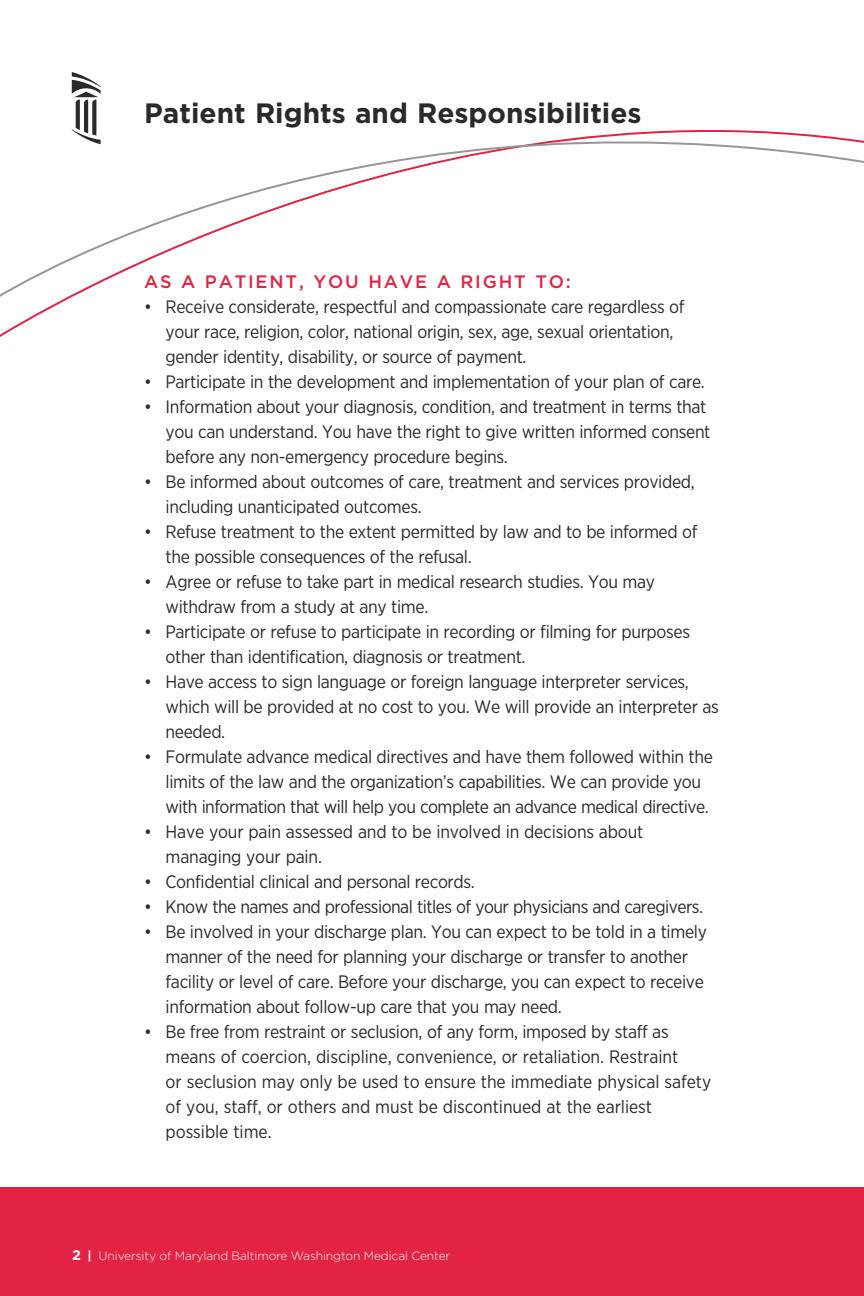
<style>
.page{position:relative;width:864px;height:1296px;background:#fff}
.page>*{position:absolute;margin:0;border:0;box-sizing:border-box;transform-origin:0 0}
.t1{font:700 28px "Gotham";color:#2b292a}
.t2{font:18px/25px "Gotham Narrow";letter-spacing:-.02em;color:#2b292a}
.t3{font:500 18px "Gotham";letter-spacing:.1em;color:#e32343}
.t4{font:300 12px "Gotham";letter-spacing:-.01em;color:#fff}
.s1{font-weight:700;font-size:14px}
.s2{font-weight:700}
</style>
<div class="page">
<div style="left:0;top:1187px;width:864px;height:109px;background:#e32343"></div>
<svg style="left:0;top:75px;width:864px;height:234px"></svg>
<h1 class="t1" style="left:144px;top:103px;width:499px">Patient Rights and Responsibilities</h1>
<p class="t3" style="left:144px;top:275px;width:428px">AS A PATIENT, YOU HAVE A RIGHT TO:</p>
<p class="t2" style="left:166px;top:295px;width:520px;text-indent:-22px">• Receive considerate, respectful and compassionate care regardless of your race, religion, color, national origin, sex, age, sexual orientation, gender identity, disability, or source of payment.</p>
<p class="t2" style="left:144px;top:370px;width:562px">• Participate in the development and implementation of your plan of care.</p>
<p class="t2" style="left:166px;top:395px;width:546px;text-indent:-22px">• Information about your diagnosis, condition, and treatment in terms that you can understand. You have the right to give written informed consent before any non-emergency procedure begins.</p>
<p class="t2" style="left:166px;top:470px;width:531px;text-indent:-22px">• Be informed about outcomes of care, treatment and services provided, including unanticipated outcomes.</p>
<p class="t2" style="left:166px;top:520px;width:533px;text-indent:-22px">• Refuse treatment to the extent permitted by law and to be informed of the possible consequences of the refusal.</p>
<p class="t2" style="left:166px;top:570px;width:491px;text-indent:-22px">• Agree or refuse to take part in medical research studies. You may withdraw from a study at any time.</p>
<p class="t2" style="left:166px;top:620px;width:526px;text-indent:-22px">• Participate or refuse to participate in recording or filming for purposes other than identification, diagnosis or treatment.</p>
<p class="t2" style="left:166px;top:670px;width:555px;text-indent:-22px">• Have access to sign language or foreign language interpreter services, which will be provided at no cost to you. We will provide an interpreter as needed.</p>
<p class="t2" style="left:166px;top:745px;width:549px;text-indent:-22px">• Formulate advance medical directives and have them followed within the limits of the law and the organization’s capabilities. We can provide you with information that will help you complete an advance medical directive.</p>
<p class="t2" style="left:166px;top:820px;width:479px;text-indent:-22px">• Have your pain assessed and to be involved in decisions about managing your pain.</p>
<p class="t2" style="left:144px;top:870px;width:332px">• Confidential clinical and personal records.</p>
<p class="t2" style="left:144px;top:895px;width:561px">• Know the names and professional titles of your physicians and caregivers.</p>
<p class="t2" style="left:166px;top:920px;width:543px;text-indent:-22px">• Be involved in your discharge plan. You can expect to be told in a timely manner of the need for planning your discharge or transfer to another facility or level of care. Before your discharge, you can expect to receive information about follow-up care that you may need.</p>
<p class="t2" style="left:166px;top:1020px;width:547px;text-indent:-22px">• Be free from restraint or seclusion, of any form, imposed by staff as means of coercion, discipline, convenience, or retaliation. Restraint<br>or seclusion may only be used to ensure the immediate physical safety of you, staff, or others and must be discontinued at the earliest possible time.</p>
<p class="t4" style="left:72px;top:1251px;width:380px"><span class="s1">2</span> <span class="s2">|</span> University of Maryland Baltimore Washington Medical Center</p>
</div>
